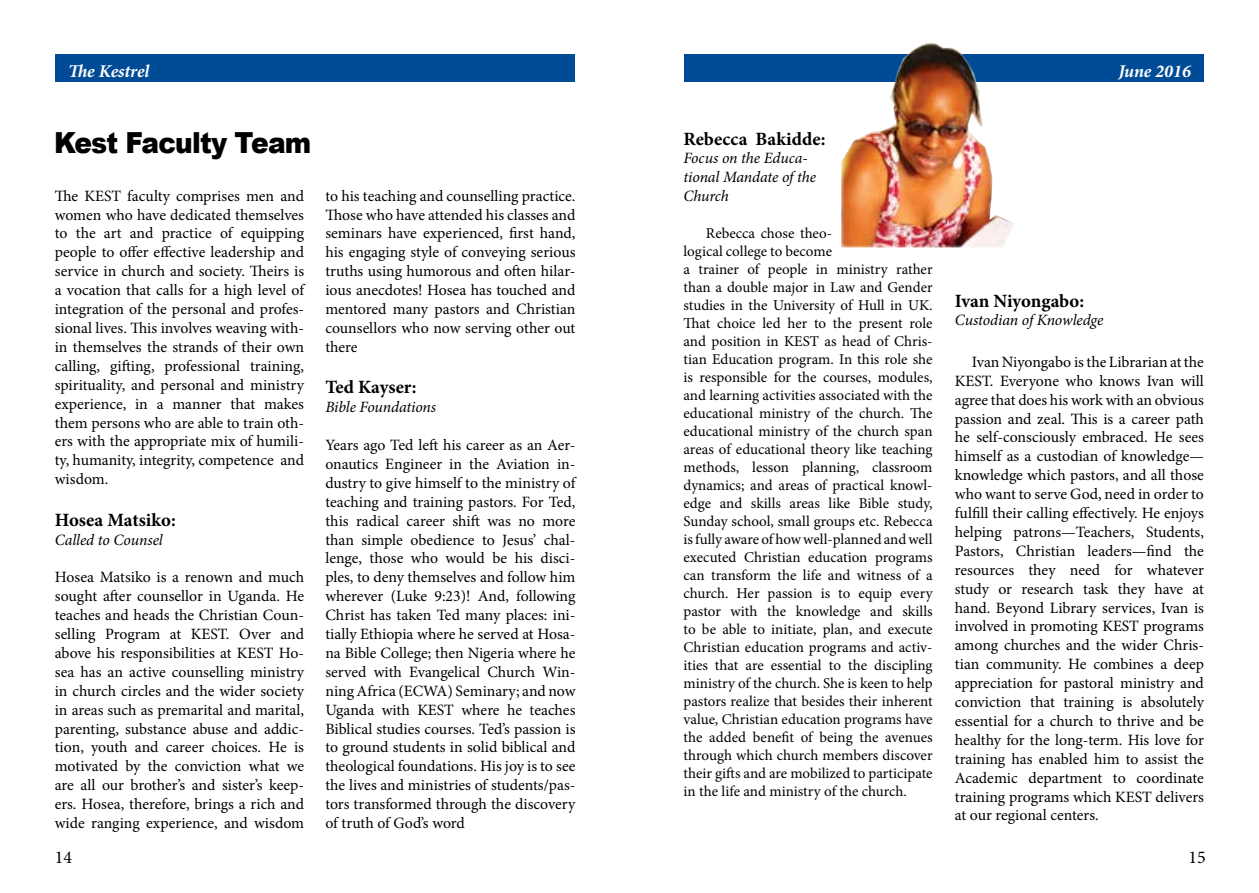
<style>
.page{position:relative;width:1259px;height:893px;background:#fff}
.page>*{position:absolute;margin:0;border:0;box-sizing:border-box;transform-origin:0 0}
.t1{font:900 29.1px "Arial";letter-spacing:-.03em;color:#000;scale:.91 1}
.t2{font:700 18.75px "Minion Pro";color:#000}
.t3{font:italic 700 18px "Minion Pro";letter-spacing:-.005em;color:#fff}
.t4{font:18px "Minion Pro";color:#000}
.t5{font:15.75px/18.9px "Minion Pro";color:#000;text-align:justify}
.t6{font:italic 15.75px/18.9px "Minion Pro";letter-spacing:-.01em;color:#000}
.t7{font:15px/18px "Minion Pro";color:#000}
</style>
<div class="page">
<div style="left:55px;top:55px;width:520px;height:27px;background:#004b96"></div>
<div style="left:683px;top:55px;width:520px;height:27px;background:#004b96"></div>
<img style="left:841px;top:43px;width:174px;height:205px">
<p class="t3" style="left:68px;top:59px;width:83px">The Kestrel</p>
<p class="t3" style="left:1118px;top:59px;width:74px">June 2016</p>
<h1 class="t1" style="left:54px;top:121px;width:284px">Kest Faculty Team</h1>
<p class="t5" style="left:55px;top:186px;width:251px">The KEST faculty comprises men and women who have dedicated themselves to the art and practice of equipping people to offer effective leadership and service in church and society. Theirs is a vocation that calls for a high level of integration of the personal and profes&shy;sional lives. This involves weaving with&shy;in themselves the strands of their own calling, gifting, professional training, spirituality, and personal and ministry experience, in a manner that makes them persons who are able to train oth&shy;ers with the appropriate mix of humili&shy;ty, humanity, integrity, competence and wisdom.</p>
<p class="t2" style="left:55px;top:506px;width:122px">Hosea Matsiko:</p>
<p class="t6" style="left:55px;top:530px;width:109px">Called to Counsel</p>
<p class="t5" style="left:55px;top:568px;width:251px">Hosea Matsiko is a renown and much sought after counsellor in Uganda. He teaches and heads the Christian Coun&shy;selling Program at KEST. Over and above his responsibilities at KEST Ho&shy;sea has an active counselling ministry in church circles and the wider society in areas such as premarital and marital, parenting, substance abuse and addic&shy;tion, youth and career choices. He is motivated by the conviction what we are all our brother’s and sister’s keep&shy;ers. Hosea, therefore, brings a rich and wide ranging experience, and wisdom</p>
<p class="t5" style="left:325px;top:186px;width:252px">to his teaching and counselling practice.<br>Those who have attended his classes and seminars have experienced, first hand, his engaging style of conveying serious truths using humorous and often hilar&shy;ious anecdotes! Hosea has touched and mentored many pastors and Christian counsellors who now serving other out there</p>
<p class="t2" style="left:325px;top:374px;width:93px">Ted Kayser:</p>
<p class="t6" style="left:325px;top:398px;width:112px">Bible Foundations</p>
<p class="t5" style="left:325px;top:436px;width:252px">Years ago Ted left his career as an Aer&shy;onautics Engineer in the Aviation in&shy;dustry to give himself to the ministry of teaching and training pastors. For Ted, this radical career shift was no more than simple obedience to Jesus’ chal&shy;lenge, those who would be his disci&shy;ples, to deny themselves and follow him wherever (Luke 9:23)! And, following Christ has taken Ted many places: ini&shy;tially Ethiopia where he served at Hosa&shy;na Bible College; then Nigeria where he served with Evangelical Church Win&shy;ning Africa (ECWA) Seminary; and now Uganda with KEST where he teaches Biblical studies courses. Ted’s passion is to ground students in solid biblical and theological foundations. His joy is to see the lives and ministries of students/pas&shy;tors transformed through the discovery of truth of God’s word</p>
<p class="t2" style="left:683px;top:125px;width:143px">Rebecca Bakidde:</p>
<p class="t6" style="left:683px;top:149px;width:134px">Focus on the Educa&shy;tional Mandate of the<br>Church</p>
<p class="t7" style="left:683px;top:224px;width:251px;text-indent:22px">Rebecca chose theo-<br>logical college to become<br>a trainer of people in ministry rather than a double major in Law and Gender studies in the University of Hull in UK.<br>That choice led her to the present role and position in KEST as head of Chris&shy;tian Education program. In this role she is responsible for the courses, modules, and learning activities associated with the educational ministry of the church. The educational ministry of the church span areas of educational theory like teaching methods, lesson planning, classroom dynamics; and areas of practical knowl&shy;edge and skills areas like Bible study, Sunday school, small groups etc. Rebecca is fully aware of how well-planned and well executed Christian education programs can transform the life and witness of a church. Her passion is to equip every pastor with the knowledge and skills to be able to initiate, plan, and execute Christian education programs and activ&shy;ities that are essential to the discipling ministry of the church. She is keen to help pastors realize that besides their inherent value, Christian education programs have the added benefit of being the avenues through which church members discover their gifts and are mobilized to participate in the life and ministry of the church.</p>
<p class="t2" style="left:955px;top:287px;width:131px">Ivan Niyongabo:</p>
<p class="t6" style="left:955px;top:311px;width:150px">Custodian of Knowledge</p>
<p class="t5" style="left:955px;top:352px;width:251px;text-indent:17px">Ivan Niyongabo is the Librarian at the KEST. Everyone who knows Ivan will agree that does his work with an obvious passion and zeal. This is a career path he self-consciously embraced. He sees himself as a custodian of knowledge— knowledge which pastors, and all those who want to serve God, need in order to fulfill their calling effectively. He enjoys helping patrons—Teachers, Students, Pastors, Christian leaders—find the resources they need for whatever study or research task they have at hand. Beyond Library services, Ivan is involved in promoting KEST programs among churches and the wider Chris&shy;tian community. He combines a deep appreciation for pastoral ministry and conviction that training is absolutely essential for a church to thrive and be healthy for the long-term. His love for training has enabled him to assist the Academic department to coordinate training programs which KEST delivers at our regional centers.</p>
<p class="t4" style="left:55px;top:845px;width:19px">14</p>
<p class="t4" style="left:1188px;top:845px;width:19px">15</p>
</div>
